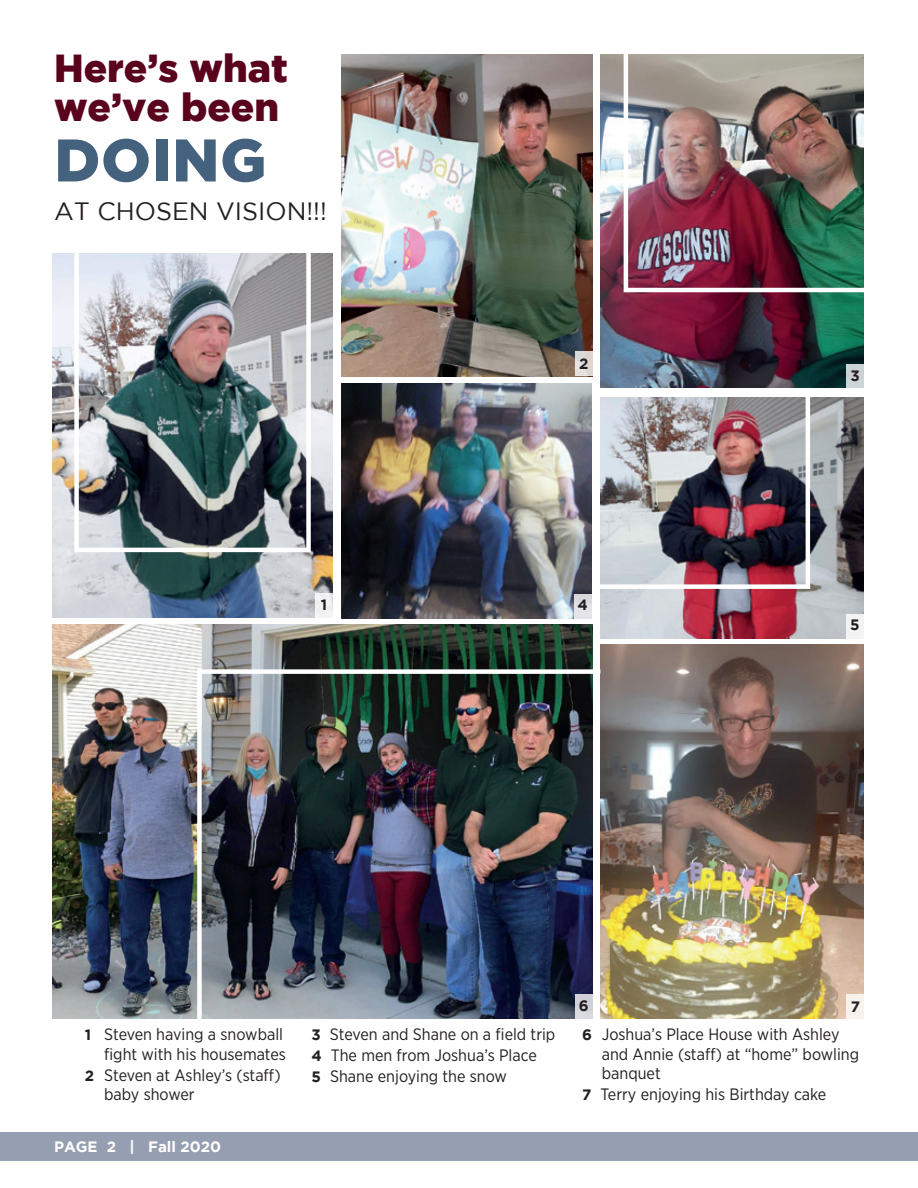
<style>
.page{position:relative;width:918px;height:1188px;background:#fff}
.page>*{position:absolute;margin:0;border:0;box-sizing:border-box;transform-origin:0 0}
.t1{font:900 60px "Gotham";letter-spacing:.015em;color:#44617e}
.t2{font:900 39px/39px "Gotham";color:#5a031d}
.t3{font:25.05px "Gotham";color:#231f20}
.t4{font:16.5px/19.5px "Gotham Narrow";color:#231f20}
.t5{font:700 15px "Gotham";color:#fff}
.t6{font:700 15px "Gotham";color:#231f20}
.s1{font-family:"Gotham";font-weight:700;font-size:15px}
</style>
<div class="page">
<img style="left:341px;top:54px;width:252px;height:322px">
<img style="left:52px;top:624px;width:541px;height:394px">
<div style="left:0;top:1133px;width:918px;height:28px;background:#969fb1"></div>
<img style="left:600px;top:644px;width:264px;height:375px">
<img style="left:600px;top:397px;width:264px;height:242px">
<img style="left:600px;top:54px;width:264px;height:334px">
<img style="left:52px;top:254px;width:281px;height:364px">
<div style="left:197px;top:669px;width:403px;height:5px;background:#fff"></div>
<div style="left:197px;top:672px;width:5px;height:355px;background:#fff"></div>
<hr style="left:624px;top:31px;width:4px;height:261px;background:#fff">
<hr style="left:627px;top:288px;width:262px;height:4px;background:#fff">
<hr style="left:74px;top:548px;width:234px;height:4px;background:#fff">
<div style="left:306px;top:221px;width:5px;height:331px;background:#fff"></div>
<div style="left:74px;top:221px;width:5px;height:331px;background:#fff"></div>
<hr style="left:806px;top:391px;width:4px;height:196px;background:#fff">
<div style="left:593px;top:584px;width:217px;height:5px;background:#fff"></div>
<div style="left:846px;top:364px;width:18px;height:25px;background:#ccd4d4"></div>
<div style="left:846px;top:614px;width:18px;height:25px;background:#f3f3f4"></div>
<div style="left:847px;top:994px;width:17px;height:25px;background:#f8f2ed"></div>
<div style="left:575px;top:352px;width:18px;height:24px;background:#dfd9db"></div>
<div style="left:315px;top:593px;width:18px;height:25px;background:#f1f2f3"></div>
<div style="left:575px;top:994px;width:18px;height:24px;background:#d1d1d9"></div>
<img style="left:341px;top:383px;width:250px;height:235px">
<svg style="left:574px;top:594px;width:17px;height:25px"></svg>
<h2 class="t2" style="left:54px;top:48px;width:235px">Here’s what we’ve been</h2>
<h1 class="t1" style="left:54px;top:126px;width:213px">DOING</h1>
<h3 class="t3" style="left:54px;top:197px;width:274px">AT CHOSEN VISION!!!</h3>
<p class="t6" style="left:321px;top:596px;width:8px">1</p>
<p class="t6" style="left:579px;top:355px;width:11px">2</p>
<p class="t6" style="left:577px;top:596px;width:12px">4</p>
<p class="t6" style="left:850px;top:367px;width:11px">3</p>
<p class="t6" style="left:850px;top:616px;width:11px">5</p>
<p class="t4" style="left:85px;top:1025px;width:203px;text-align:right"><span class="s1">1</span> Steven having a snowball fight with his housemates</p>
<p class="t4" style="left:104px;top:1065px;width:178px;text-indent:-20px"><span class="s1">2</span> Steven at Ashley’s (staff) baby shower</p>
<p class="t5" style="left:54px;top:1138px;width:169px">PAGE 2 | Fall 2020</p>
<p class="t4" style="left:312px;top:1024px;width:245px;line-height:21px"><span class="s1">3</span> Steven and Shane on a field trip<br><span class="s1">4</span> The men from Joshua’s Place<br><span class="s1">5</span> Shane enjoying the snow</p>
<p class="t6" style="left:579px;top:997px;width:11px">6</p>
<p class="t6" style="left:851px;top:998px;width:11px">7</p>
<p class="t4" style="left:602px;top:1025px;width:259px;text-indent:-20px"><span class="s1">6</span> Joshua’s Place House with Ashley and Annie (staff) at “home” bowling banquet</p>
<p class="t4" style="left:582px;top:1085px;width:246px"><span class="s1">7</span> Terry enjoying his Birthday cake</p>
</div>
